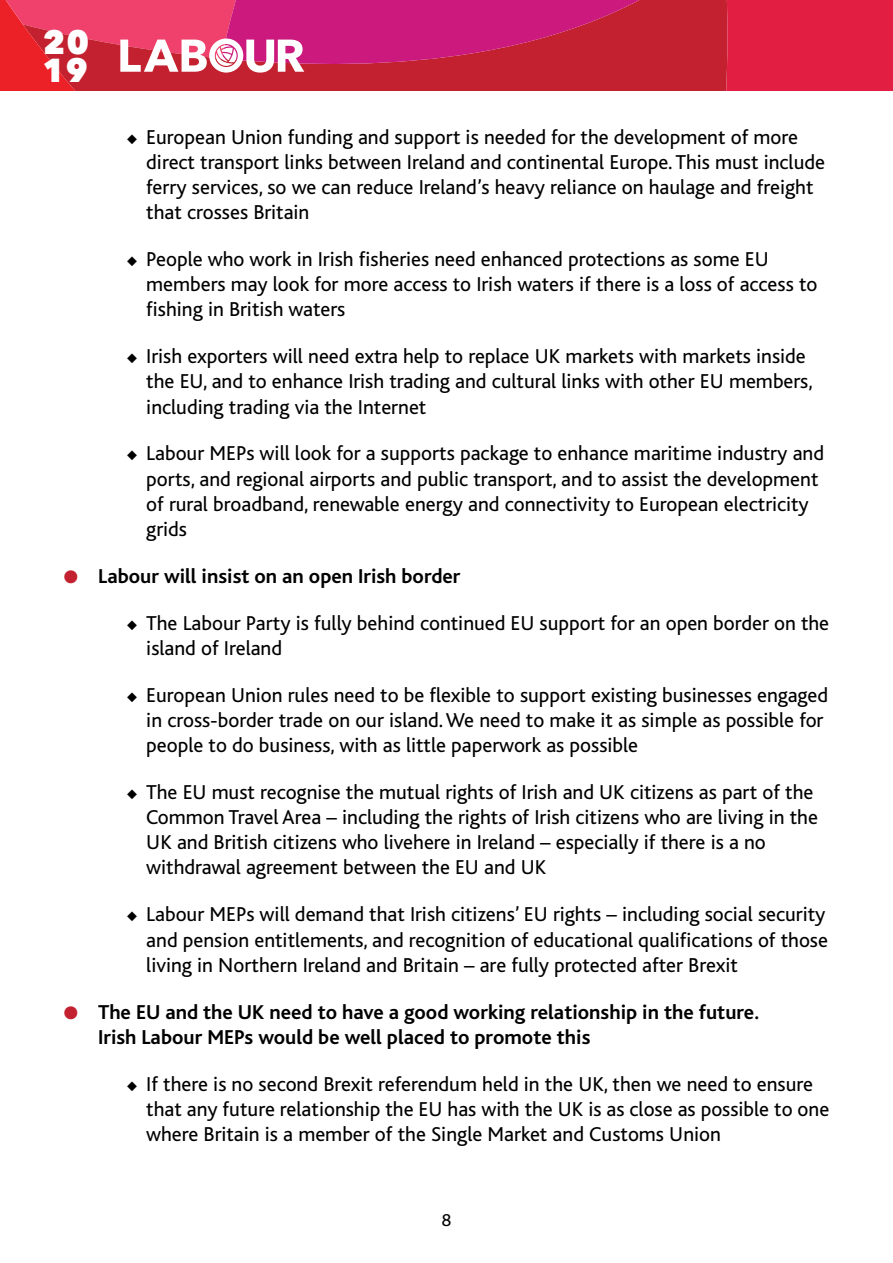
<style>
.page{position:relative;width:893px;height:1263px;background:#fff}
.page>*{position:absolute;margin:0;border:0;box-sizing:border-box;transform-origin:0 0}
.t1{font:800 33.15px/27.5px "Avenir Next";color:#fff;scale:.96 1}
.t2{font:21px/25.2px "Bliss";color:#000}
.t3{font:700 21px/25.2px "Bliss";color:#000}
.t4{font:18px "Bliss";color:#000}
.s1{color:#c3212f}
</style>
<div class="page">
<svg style="left:0;top:0;width:893px;height:91px;background:#d32b53"></svg>
<h1 class="t1" style="left:43px;top:29px;width:50px">20<br>19</h1>
<p class="t2" style="left:146px;top:125px;width:680px;text-indent:-20px">◆ European Union funding and support is needed for the development of more direct transport links between Ireland and continental Europe. This must include ferry services, so we can reduce Ireland’s heavy reliance on haulage and freight that crosses Britain</p>
<p class="t2" style="left:146px;top:247px;width:673px;text-indent:-20px">◆ People who work in Irish fisheries need enhanced protections as some EU members may look for more access to Irish waters if there is a loss of access to fishing in British waters</p>
<p class="t2" style="left:146px;top:344px;width:668px;text-indent:-20px">◆ Irish exporters will need extra help to replace UK markets with markets inside the EU, and to enhance Irish trading and cultural links with other EU members, including trading via the Internet</p>
<p class="t2" style="left:146px;top:441px;width:679px;text-indent:-20px">◆ Labour MEPs will look for a supports package to enhance maritime industry and ports, and regional airports and public transport, and to assist the development of rural broadband, renewable energy and connectivity to European electricity grids</p>
<p class="t3" style="left:64px;top:564px;width:398px"><span class="s1">●</span> Labour will insist on an open Irish border</p>
<p class="t2" style="left:146px;top:611px;width:684px;text-indent:-20px">◆ The Labour Party is fully behind continued EU support for an open border on the island of Ireland</p>
<p class="t2" style="left:146px;top:683px;width:683px;text-indent:-20px">◆ European Union rules need to be flexible to support existing businesses engaged in cross-border trade on our island. We need to make it as simple as possible for people to do business, with as little paperwork as possible</p>
<p class="t2" style="left:146px;top:780px;width:673px;text-indent:-20px">◆ The EU must recognise the mutual rights of Irish and UK citizens as part of the Common Travel Area – including the rights of Irish citizens who are living in the UK and British citizens who livehere in Ireland – especially if there is a no withdrawal agreement between the EU and UK</p>
<p class="t2" style="left:146px;top:902px;width:683px;text-indent:-20px">◆ Labour MEPs will demand that Irish citizens’ EU rights – including social security and pension entitlements, and recognition of educational qualifications of those living in Northern Ireland and Britain – are fully protected after Brexit</p>
<p class="t3" style="left:98px;top:999px;width:662px;text-indent:-34px"><span class="s1">●</span> The EU and the UK need to have a good working relationship in the future.<br>Irish Labour MEPs would be well placed to promote this</p>
<p class="t2" style="left:146px;top:1071px;width:684px;text-indent:-20px">◆ If there is no second Brexit referendum held in the UK, then we need to ensure that any future relationship the EU has with the UK is as close as possible to one where Britain is a member of the Single Market and Customs Union</p>
<p class="t4" style="left:442px;top:1210px;width:11px">8</p>
</div>
